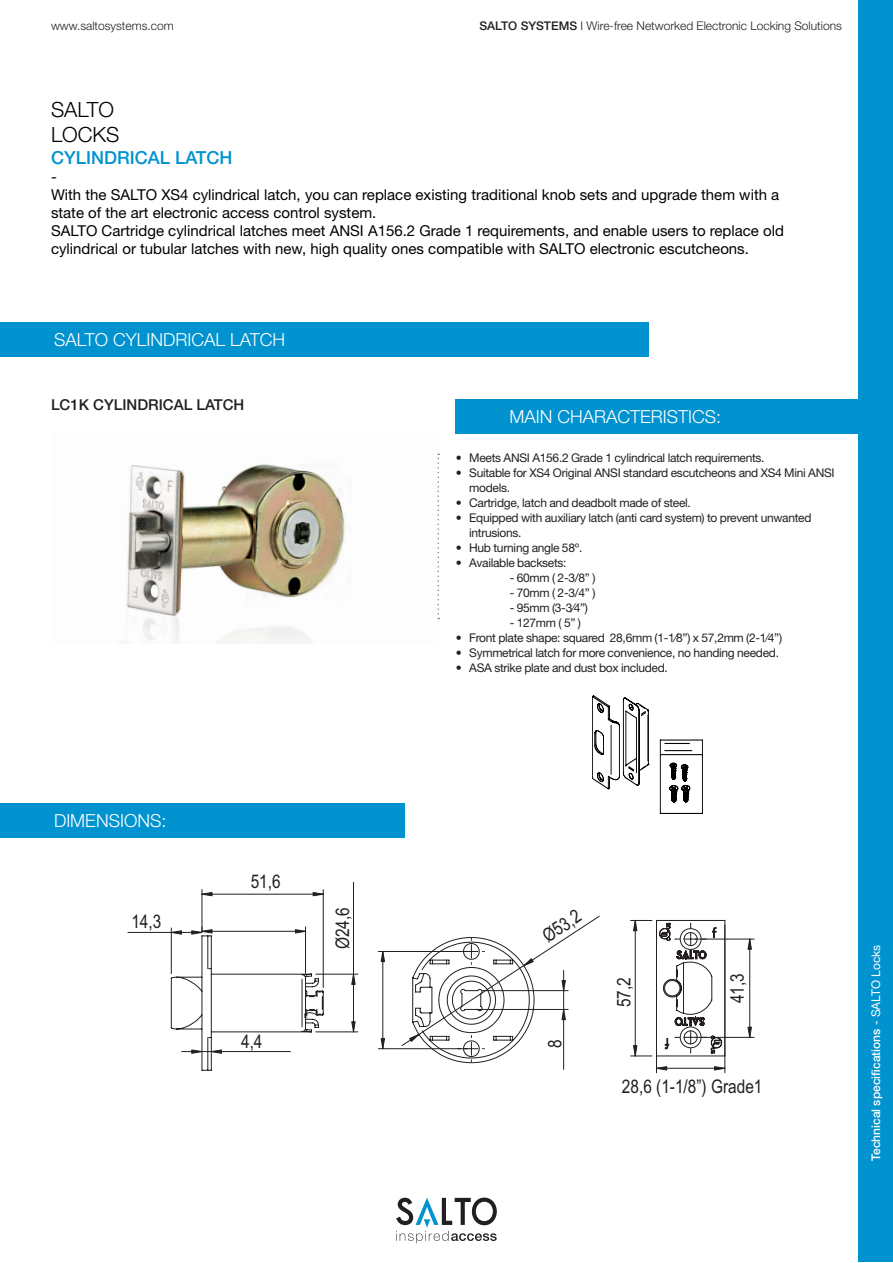
<style>
.page{position:relative;width:893px;height:1263px;background:#fff}
.page>*{position:absolute;margin:0;border:0;box-sizing:border-box;transform-origin:0 0}
.t1{font:300 21px/25.2px "Helvetica Neue LT Std";color:#000}
.t2{font:18.75px "Arial Narrow";color:#231f20}
.t3{font:300 18px "Helvetica Neue LT Std";color:#fff}
.t4{font:500 18px "Helvetica Neue LT Std";color:#0093d0}
.t5{font:15px/18px "Helvetica Neue LT Std";color:#000}
.t6{font:500 15px "Helvetica Neue LT Std";color:#231f20}
.t7{font:12px/15px "Helvetica Neue LT Std";letter-spacing:-.025em;color:#231f20}
.t8{font:300 12px "Helvetica Neue LT Std";color:#231f20}
.t9{font:500 12px "Helvetica Neue LT Std";color:#fff}
.s1{font-weight:500}
.s2{font-weight:400}
</style>
<div class="page">
<div style="left:859px;top:1px;width:34px;height:1261px;background:#0093d0"></div>
<svg style="left:396px;top:1197px;width:101px;height:46px"></svg>
<img style="left:121px;top:464px;width:224px;height:180px">
<div style="left:0;top:322px;width:649px;height:34px;background:#0093d0"></div>
<div style="left:455px;top:400px;width:405px;height:34px;background:#0093d0"></div>
<div style="left:0;top:804px;width:404px;height:34px;background:#0093d0"></div>
<svg style="left:437px;top:454px;width:2px;height:165px"></svg>
<svg style="left:128px;top:881px;width:230px;height:190px"></svg>
<hr style="left:378px;top:951px;width:89px;height:1px;background:#231f20">
<hr style="left:378px;top:1048px;width:89px;height:1px;background:#231f20">
<svg style="left:380px;top:915px;width:220px;height:155px"></svg>
<svg style="left:630px;top:919px;width:122px;height:154px"></svg>
<hr style="left:749px;top:939px;width:1px;height:98px;background:#231f20">
<hr style="left:695px;top:1037px;width:59px;height:1px;background:#231f20">
<hr style="left:695px;top:939px;width:59px;height:1px;background:#231f20">
<svg style="left:592px;top:695px;width:57px;height:95px"></svg>
<svg style="left:660px;top:740px;width:43px;height:74px"></svg>
<p class="t8" style="left:51px;top:18px;width:124px">www.saltosystems.com</p>
<p class="t8" style="left:479px;top:19px;width:364px"><span class="s1">SALTO SYSTEMS</span> I Wire-free Networked Electronic Locking Solutions</p>
<h1 class="t1" style="left:51px;top:96px;width:70px">SALTO<br>LOCKS</h1>
<h3 class="t4" style="left:51px;top:146px;width:183px">CYLINDRICAL LATCH</h3>
<p class="t5" style="left:51px;top:167px;width:734px">-<br>With the SALTO XS4 cylindrical latch, you can replace existing traditional knob sets and upgrade them with a state of the art electronic access control system.<br>SALTO Cartridge cylindrical latches meet ANSI A156.2 Grade 1 requirements, and enable users to replace old cylindrical or tubular latches with new, high quality ones compatible with SALTO electronic escutcheons.</p>
<h3 class="t3" style="left:54px;top:328px;width:233px">SALTO CYLINDRICAL LATCH</h3>
<p class="t6" style="left:51px;top:396px;width:195px">LC1K CYLINDRICAL LATCH</p>
<h3 class="t3" style="left:509px;top:406px;width:213px">MAIN CHARACTERISTICS:</h3>
<p class="t7" style="left:456px;top:450px;width:310px">• Meets ANSI A156.2 Grade 1 cylindrical latch requirements.</p>
<p class="t7" style="left:469px;top:465px;width:367px;text-indent:-14px">• Suitable for XS4 Original ANSI standard escutcheons and XS4 Mini ANSI models.</p>
<p class="t7" style="left:456px;top:495px;width:237px">• Cartridge, latch and deadbolt made of steel.</p>
<p class="t7" style="left:469px;top:510px;width:344px;text-indent:-14px">• Equipped with auxiliary latch (anti card system) to prevent unwanted intrusions.</p>
<p class="t7" style="left:456px;top:540px;width:128px">• Hub turning angle 58º.</p>
<p class="t7" style="left:456px;top:555px;width:112px">• Available backsets:</p>
<p class="t7" style="left:510px;top:570px;width:87px">- 60mm ( 2-3/8” )</p>
<p class="t7" style="left:510px;top:585px;width:87px">- 70mm ( 2-3/4” )</p>
<p class="t7" style="left:510px;top:600px;width:80px">- 95mm (3-3⁄4”)</p>
<p class="t7" style="left:510px;top:615px;width:73px">- 127mm ( 5” )</p>
<p class="t7" style="left:456px;top:630px;width:328px">• Front plate shape: squared 28,6mm (1-1⁄8”) x 57,2mm (2-1⁄4”)</p>
<p class="t7" style="left:456px;top:645px;width:325px">• Symmetrical latch for more convenience, no handing needed.</p>
<p class="t7" style="left:456px;top:660px;width:214px">• ASA strike plate and dust box included.</p>
<h3 class="t3" style="left:54px;top:810px;width:114px">DIMENSIONS:</h3>
<h2 class="t2" style="left:131px;top:907px;width:32px">14,3</h2>
<h2 class="t2" style="left:251px;top:867px;width:32px">51,6</h2>
<h2 class="t2" style="left:241px;top:1028px;width:23px">4,4</h2>
<h2 class="t2" style="left:329px;top:949px;width:44px;rotate:-90deg">Ø24,6</h2>
<h2 class="t2" style="left:537px;top:926px;width:44px;rotate:-34deg">Ø53,2</h2>
<h2 class="t2" style="left:541px;top:1048px;width:10px;rotate:-90deg">8</h2>
<h2 class="t2" style="left:610px;top:1007px;width:32px;rotate:-90deg">57,2</h2>
<h2 class="t2" style="left:723px;top:1003px;width:32px;rotate:-90deg">41,3</h2>
<h2 class="t2" style="left:622px;top:1073px;width:142px">28,6 (1-1/8”) Grade1</h2>
<p class="t9" style="left:869px;top:1161px;width:218px;rotate:-90deg">Technical specifications <span class="s2">- SALTO Locks</span></p>
</div>
